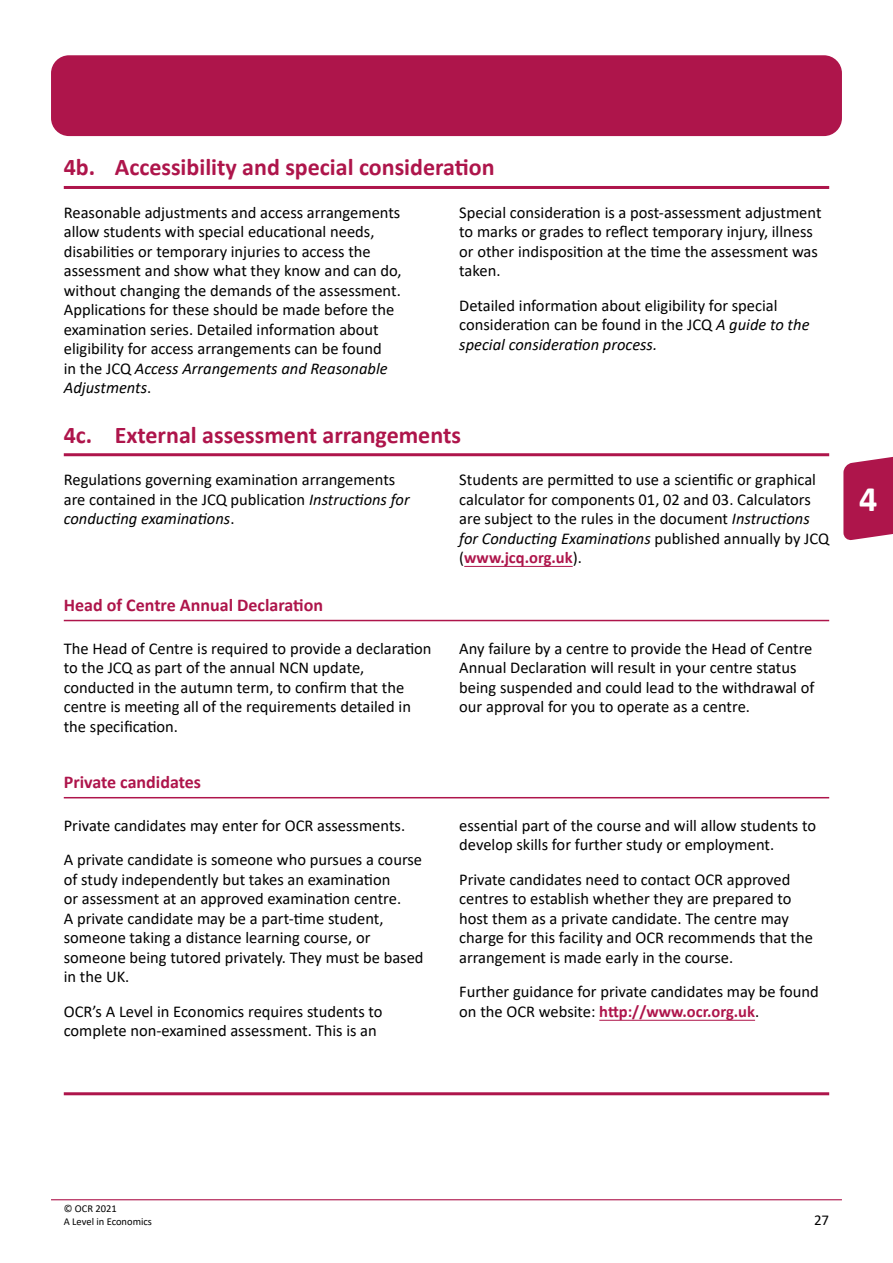
<style>
.page{position:relative;width:893px;height:1263px;background:#fff}
.page>*{position:absolute;margin:0;border:0;box-sizing:border-box;transform-origin:0 0}
.t1{font:700 36px "Calibri";color:#fff}
.t2{font:700 24px "Calibri";color:#ae154b}
.t3{font:700 18px "Calibri";color:#ae154b}
.t4{font:16.5px/19.5px "Calibri";color:#000}
.t5{font:15px "Calibri";color:#000}
.t6{font:10.5px/12.8px "Calibri";color:#000}
.s1{font-style:italic}
.s2{font-weight:700;color:#ae154b}
</style>
<div class="page">
<hr style="left:51px;top:1199px;width:791px;height:1px;background:#ae154b">
<div style="left:51px;top:55px;width:791px;height:81px;background:#ae154b;border-radius:18px"></div>
<svg style="left:843px;top:456px;width:50px;height:85px;background:#b62e5e"></svg>
<hr style="left:64px;top:186px;width:765px;height:3px;background:#ae154b">
<hr style="left:64px;top:453px;width:765px;height:3px;background:#ae154b">
<hr style="left:64px;top:620px;width:765px;height:1px;background:#ae154b">
<hr style="left:64px;top:797px;width:765px;height:1px;background:#ae154b">
<hr style="left:64px;top:1092px;width:765px;height:3px;background:#ae154b">
<hr style="left:464px;top:566px;width:109px;height:1px;background:#ae154b">
<hr style="left:599px;top:1020px;width:156px;height:1px;background:#ae154b">
<h2 class="t2" style="left:64px;top:150px;width:432px">4b. Accessibility and special consideration</h2>
<p class="t4" style="left:64px;top:202px;width:339px">Reasonable adjustments and access arrangements allow students with special educational needs, disabilities or temporary injuries to access the assessment and show what they know and can do, without changing the demands of the assessment.<br>Applications for these should be made before the examination series. Detailed information about eligibility for access arrangements can be found<br>in the JCQ <span class="s1">Access Arrangements and Reasonable Adjustments</span>.</p>
<p class="t4" style="left:459px;top:202px;width:364px">Special consideration is a post-assessment adjustment to marks or grades to reflect temporary injury, illness or other indisposition at the time the assessment was taken.</p>
<p class="t4" style="left:459px;top:295px;width:352px">Detailed information about eligibility for special consideration can be found in the JCQ <span class="s1">A guide to the special consideration process.</span></p>
<h2 class="t2" style="left:64px;top:418px;width:399px">4c. External assessment arrangements</h2>
<p class="t4" style="left:64px;top:469px;width:347px">Regulations governing examination arrangements are contained in the JCQ publication <span class="s1">Instructions for conducting examinations</span>.</p>
<p class="t4" style="left:459px;top:469px;width:371px">Students are permitted to use a scientific or graphical calculator for components 01, 02 and 03. Calculators are subject to the rules in the document <span class="s1">Instructions for Conducting Examinations</span> published annually by JCQ (<span class="s2">www.jcq.org.uk</span>).</p>
<p class="t3" style="left:64px;top:593px;width:261px">Head of Centre Annual Declaration</p>
<p class="t4" style="left:64px;top:638px;width:369px">The Head of Centre is required to provide a declaration to the JCQ as part of the annual NCN update, conducted in the autumn term, to confirm that the centre is meeting all of the requirements detailed in the specification.</p>
<p class="t4" style="left:459px;top:638px;width:357px">Any failure by a centre to provide the Head of Centre Annual Declaration will result in your centre status being suspended and could lead to the withdrawal of our approval for you to operate as a centre.</p>
<p class="t3" style="left:64px;top:770px;width:139px">Private candidates</p>
<p class="t4" style="left:64px;top:808px;width:360px;line-height:34.5px">Private candidates may enter for OCR assessments.<br>A private candidate is someone who pursues a course</p>
<p class="t4" style="left:64px;top:869px;width:361px">of study independently but takes an examination<br>or assessment at an approved examination centre.<br>A private candidate may be a part-time student, someone taking a distance learning course, or someone being tutored privately. They must be based in the UK.</p>
<p class="t4" style="left:64px;top:1001px;width:320px">OCR’s A Level in Economics requires students to complete non-examined assessment. This is an</p>
<p class="t4" style="left:459px;top:815px;width:358px">essential part of the course and will allow students to develop skills for further study or employment.</p>
<p class="t4" style="left:459px;top:869px;width:355px">Private candidates need to contact OCR approved centres to establish whether they are prepared to host them as a private candidate. The centre may charge for this facility and OCR recommends that the arrangement is made early in the course.</p>
<p class="t4" style="left:459px;top:982px;width:361px">Further guidance for private candidates may be found on the OCR website: <span class="s2">http://www.ocr.org.uk</span>.</p>
<h1 class="t1" style="left:859px;top:474px;width:20px">4</h1>
<p class="t6" style="left:64px;top:1202px;width:90px">© OCR 2021<br>A Level in Economics</p>
<p class="t5" style="left:814px;top:1209px;width:17px">27</p>
</div>
